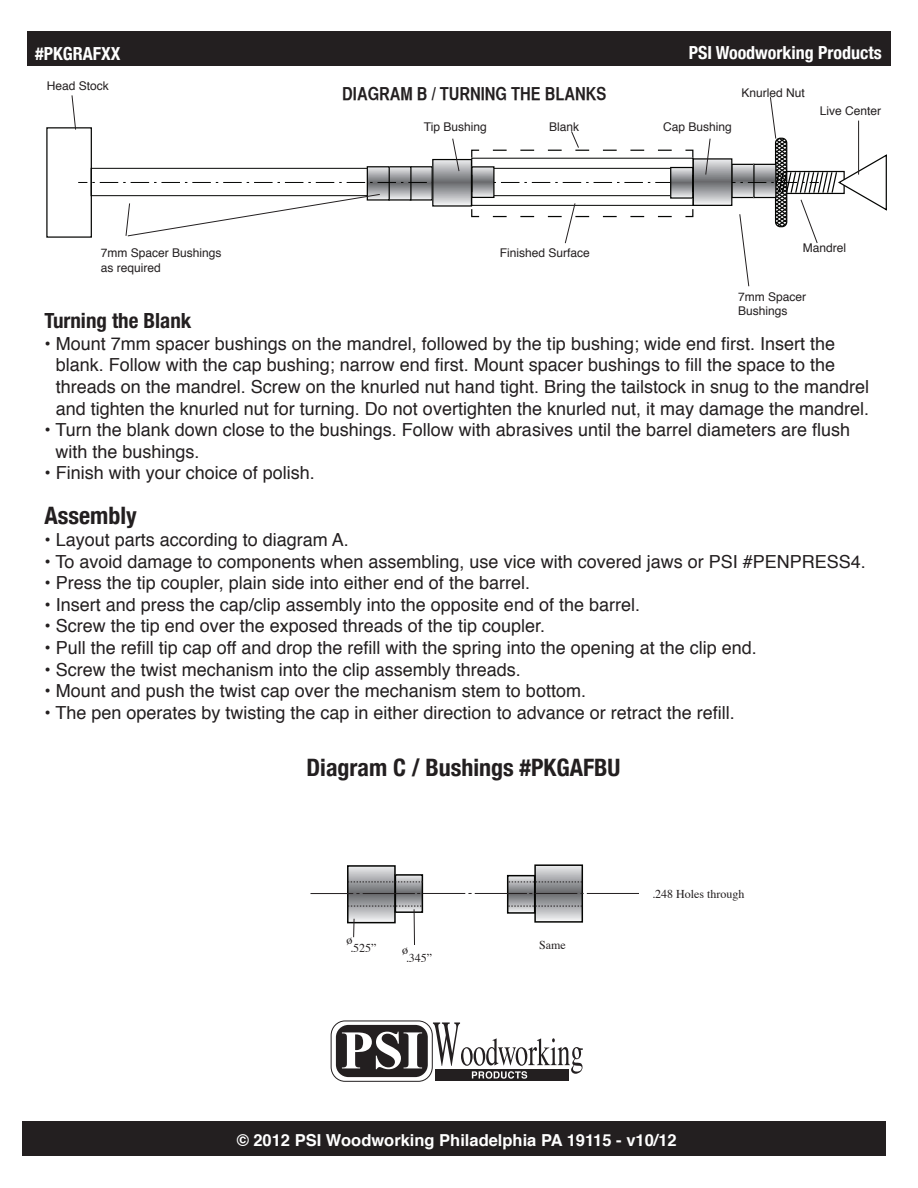
<style>
.page{position:relative;width:918px;height:1188px;background:#fff}
.page>*{position:absolute;margin:0;border:0;box-sizing:border-box;transform-origin:0 0}
.t1{font:700 condensed 24px "Helvetica Neue";color:#231f20}
.t2{font:700 condensed 21px "Helvetica Neue";color:#231f20}
.t3{font:18px/21.6px "Helvetica";color:#231f20}
.t4{font:700 condensed 18px "Helvetica Neue";color:#fff}
.t5{font:18px "Helvetica CY Bold";color:#231f20}
.t6{font:700 16.5px "Helvetica";color:#fff}
.t7{font:12px/14.4px "Helvetica";color:#231f20}
.t8{font:12px "Times";color:#231f20}
</style>
<div class="page">
<svg style="left:350px;top:868px;width:43px;height:38px;background:#999a9d"></svg>
<div style="left:347px;top:865px;width:49px;height:58px;border:2px solid #040503"></div>
<svg style="left:398px;top:877px;width:22px;height:29px"></svg>
<div style="left:395px;top:874px;width:28px;height:39px;border:2px solid #040503"></div>
<svg style="left:537px;top:867px;width:43px;height:53px;background:#a7a9ab"></svg>
<div style="left:534px;top:864px;width:49px;height:59px;border:2px solid #040503"></div>
<svg style="left:510px;top:878px;width:22px;height:33px"></svg>
<div style="left:507px;top:875px;width:28px;height:39px;border:2px solid #040503"></div>
<svg style="left:331px;top:1021px;width:101px;height:60px"></svg>
<div style="left:331px;top:1021px;width:102px;height:61px;border:1px solid #231f20;border-radius:14px"></div>
<div style="left:435px;top:1069px;width:134px;height:12px;background:#231f20"></div>
<svg style="left:336px;top:1022px;width:247px;height:57px"></svg>
<div style="left:27px;top:32px;width:864px;height:34px;background:#231f20"></div>
<div style="left:22px;top:1121px;width:864px;height:35px;background:#231f20"></div>
<svg style="left:508px;top:906px;width:74px;height:1px"></svg>
<svg style="left:509px;top:882px;width:73px;height:1px"></svg>
<svg style="left:348px;top:882px;width:75px;height:1px"></svg>
<svg style="left:348px;top:906px;width:74px;height:39px"></svg>
<hr style="left:310px;top:893px;width:43px;height:1px;background:#231f20">
<hr style="left:423px;top:893px;width:42px;height:1px;background:#231f20">
<hr style="left:535px;top:893px;width:42px;height:1px;background:#231f20">
<hr style="left:363px;top:893px;width:52px;height:1px;background:#231f20">
<hr style="left:475px;top:893px;width:52px;height:1px;background:#231f20">
<hr style="left:587px;top:893px;width:52px;height:1px;background:#231f20">
<svg style="left:71px;top:95px;width:816px;height:192px"></svg>
<p class="t4" style="left:35px;top:42px;width:87px">#PKGRAFXX</p>
<p class="t4" style="left:689px;top:42px;width:195px">PSI Woodworking Products</p>
<p class="t7" style="left:47px;top:79px;width:64px">Head Stock</p>
<p class="t7" style="left:101px;top:246px;width:122px">7mm Spacer Bushings as required</p>
<p class="t5" style="left:342px;top:82px;width:266px">DIAGRAM B / TURNING THE BLANKS</p>
<p class="t7" style="left:424px;top:120px;width:64px">Tip Bushing</p>
<p class="t7" style="left:549px;top:120px;width:32px">Blank</p>
<p class="t7" style="left:663px;top:120px;width:70px">Cap Bushing</p>
<p class="t7" style="left:742px;top:86px;width:65px">Knurled Nut</p>
<p class="t7" style="left:820px;top:104px;width:63px">Live Center</p>
<p class="t7" style="left:500px;top:246px;width:92px">Finished Surface</p>
<p class="t7" style="left:803px;top:241px;width:45px">Mandrel</p>
<p class="t7" style="left:738px;top:290px;width:70px">7mm Spacer<br>Bushings</p>
<p class="t2" style="left:44px;top:308px;width:148px">Turning the Blank</p>
<p class="t3" style="left:56px;top:333px;width:815px;text-indent:-11px">• Mount 7mm spacer bushings on the mandrel, followed by the tip bushing; wide end first. Insert the blank. Follow with the cap bushing; narrow end first. Mount spacer bushings to fill the space to the threads on the mandrel. Screw on the knurled nut hand tight. Bring the tailstock in snug to the mandrel and tighten the knurled nut for turning. Do not overtighten the knurled nut, it may damage the mandrel.</p>
<p class="t3" style="left:55px;top:420px;width:796px;text-indent:-11px">• Turn the blank down close to the bushings. Follow with abrasives until the barrel diameters are flush with the bushings.</p>
<p class="t3" style="left:44px;top:463px;width:272px">• Finish with your choice of polish.</p>
<h1 class="t1" style="left:44px;top:501px;width:94px">Assembly</h1>
<p class="t3" style="left:44px;top:529px;width:306px">• Layout parts according to diagram A.</p>
<p class="t3" style="left:44px;top:551px;width:823px">• To avoid damage to components when assembling, use vice with covered jaws or PSI #PENPRESS4.</p>
<p class="t3" style="left:44px;top:573px;width:487px">• Press the tip coupler, plain side into either end of the barrel.</p>
<p class="t3" style="left:44px;top:594px;width:597px">• Insert and press the cap/clip assembly into the opposite end of the barrel.</p>
<p class="t3" style="left:44px;top:616px;width:502px">• Screw the tip end over the exposed threads of the tip coupler.</p>
<p class="t3" style="left:44px;top:637px;width:714px">• Pull the refill tip cap off and drop the refill with the spring into the opening at the clip end.</p>
<p class="t3" style="left:44px;top:659px;width:478px">• Screw the twist mechanism into the clip assembly threads.</p>
<p class="t3" style="left:44px;top:681px;width:543px">• Mount and push the twist cap over the mechanism stem to bottom.</p>
<p class="t3" style="left:44px;top:702px;width:692px">• The pen operates by twisting the cap in either direction to advance or retract the refill.</p>
<h1 class="t1" style="left:306px;top:753px;width:316px">Diagram C / Bushings #PKGAFBU</h1>
<p class="t8" style="left:346px;top:929px;width:7px">ø</p>
<p class="t8" style="left:350px;top:936px;width:28px">.525”</p>
<p class="t8" style="left:402px;top:939px;width:7px">ø</p>
<p class="t8" style="left:406px;top:947px;width:28px">.345”</p>
<p class="t8" style="left:539px;top:934px;width:28px">Same</p>
<p class="t8" style="left:652px;top:883px;width:94px">.248 Holes through</p>
<p class="t6" style="left:237px;top:1127px;width:442px">© 2012 PSI Woodworking Philadelphia PA 19115 - v10/12</p>
</div>
